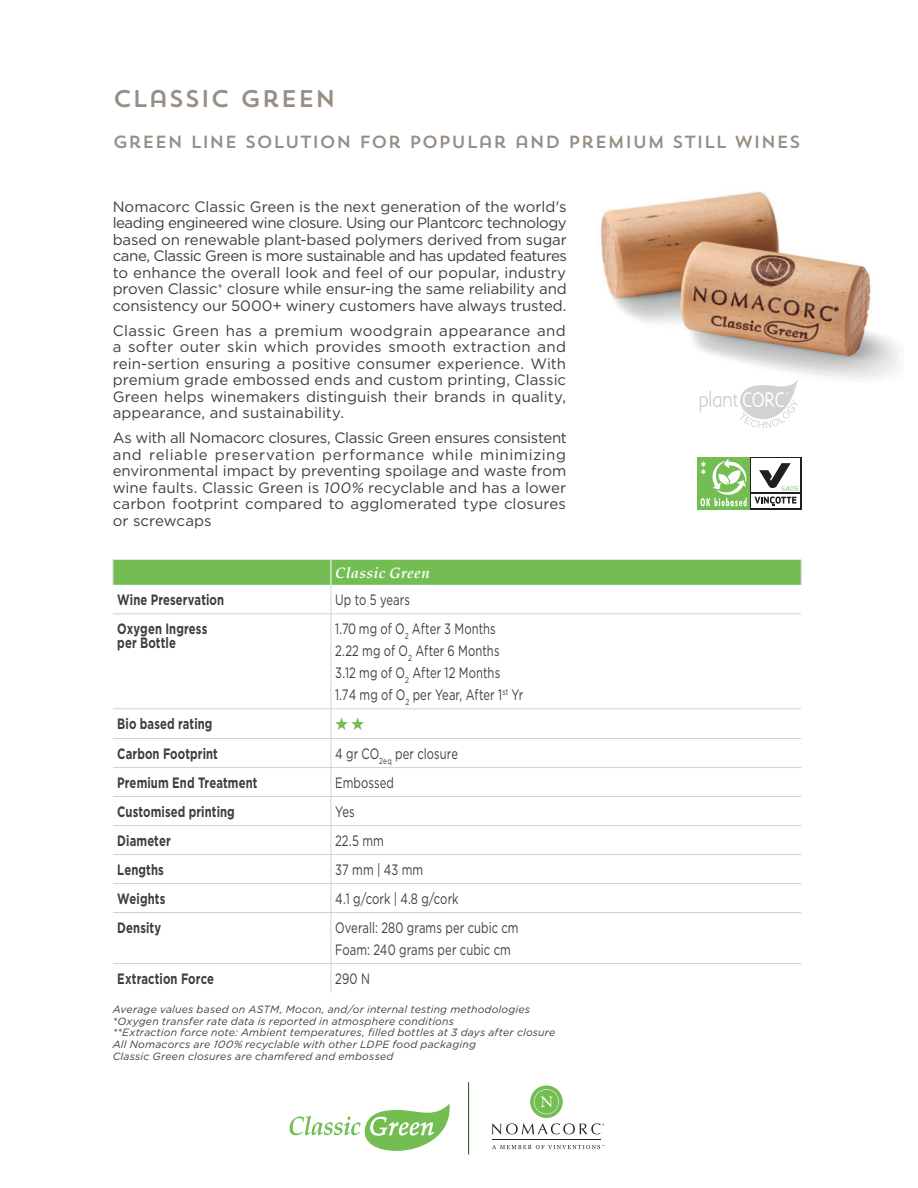
<style>
.page{position:relative;width:918px;height:1188px;background:#fff}
.page>*{position:absolute;margin:0;border:0;box-sizing:border-box;transform-origin:0 0}
.t1{font:24px "Trend Sans One";color:#978e85}
.t2{font:17.55px "Trend Sans One";color:#978e85}
.t3{font:15px/16.5px "Gotham";letter-spacing:.005em;color:#3e3e3f;text-align:justify}
.t4{font:15px/22px "Gotham";letter-spacing:.005em;color:#3e3e3f;scale:.75 1}
.t5{font:700 15px/13.5px "Gotham";letter-spacing:.01em;color:#3e3e3f;scale:.75 1}
.t6{font:italic 700 15px "Palatino";letter-spacing:.02em;color:#fff}
.t7{font:italic 10.5px/11.6px "Gotham";letter-spacing:.02em;color:#3e3e3f}
.t8{font:6.6px "Gotham";color:#73bd52}
</style>
<div class="page">
<img style="left:600px;top:191px;width:299px;height:221px">
<hr style="left:113px;top:613px;width:218px;height:1px;background:#d1d2d4">
<hr style="left:331px;top:613px;width:470px;height:1px;background:#d1d2d4">
<hr style="left:331px;top:614px;width:1px;height:94px;background:#d1d2d4">
<hr style="left:113px;top:708px;width:218px;height:1px;background:#d1d2d4">
<hr style="left:331px;top:708px;width:470px;height:1px;background:#d1d2d4">
<hr style="left:113px;top:767px;width:218px;height:1px;background:#d1d2d4">
<hr style="left:331px;top:767px;width:470px;height:1px;background:#d1d2d4">
<hr style="left:113px;top:796px;width:218px;height:1px;background:#d1d2d4">
<hr style="left:331px;top:796px;width:470px;height:1px;background:#d1d2d4">
<hr style="left:331px;top:913px;width:1px;height:50px;background:#d1d2d4">
<hr style="left:113px;top:963px;width:218px;height:1px;background:#d1d2d4">
<hr style="left:331px;top:963px;width:470px;height:1px;background:#d1d2d4">
<svg style="left:331px;top:964px;width:1px;height:29px"></svg>
<hr style="left:113px;top:738px;width:218px;height:1px;background:#d1d2d4">
<hr style="left:331px;top:738px;width:470px;height:1px;background:#d1d2d4">
<hr style="left:113px;top:825px;width:218px;height:1px;background:#d1d2d4">
<hr style="left:331px;top:825px;width:470px;height:1px;background:#d1d2d4">
<hr style="left:113px;top:854px;width:218px;height:1px;background:#d1d2d4">
<hr style="left:331px;top:854px;width:470px;height:1px;background:#d1d2d4">
<hr style="left:113px;top:883px;width:218px;height:1px;background:#d1d2d4">
<hr style="left:331px;top:883px;width:470px;height:1px;background:#d1d2d4">
<hr style="left:113px;top:912px;width:218px;height:1px;background:#d1d2d4">
<hr style="left:331px;top:912px;width:470px;height:1px;background:#d1d2d4">
<svg style="left:113px;top:560px;width:689px;height:53px"></svg>
<svg style="left:331px;top:709px;width:33px;height:203px"></svg>
<div style="left:697px;top:457px;width:53px;height:52px;background:#73bd52"></div>
<svg style="left:700px;top:459px;width:47px;height:47px"></svg>
<div style="left:750px;top:457px;width:52px;height:52px;background:linear-gradient(to right,#231f20,#231f20)"></div>
<svg style="left:751px;top:494px;width:49px;height:14px"></svg>
<div style="left:751px;top:459px;width:49px;height:33px;background:#fff"></div>
<svg style="left:759px;top:463px;width:32px;height:25px"></svg>
<svg style="left:754px;top:497px;width:42px;height:9px"></svg>
<svg style="left:290px;top:1104px;width:160px;height:47px"></svg>
<hr style="left:468px;top:1082px;width:1px;height:72px;background:#225219">
<svg style="left:492px;top:1085px;width:112px;height:49px"></svg>
<hr style="left:492px;top:1140px;width:108px;height:1px;background:#231f20">
<svg style="left:492px;top:1145px;width:112px;height:4px"></svg>
<svg style="left:700px;top:379px;width:98px;height:49px"></svg>
<h1 class="t1" style="left:113px;top:84px;width:225px">CLASSIC GREEN</h1>
<p class="t2" style="left:113px;top:131px;width:690px">GREEN LINE SOLUTION FOR POPULAR AND PREMIUM STILL WINES</p>
<p class="t3" style="left:113px;top:198px;width:456px">Nomacorc Classic Green is the next generation of the world's leading engineered wine closure. Using our Plantcorc technology based on renewable plant-based polymers derived from sugar cane, Classic Green is more sustainable and has updated features to enhance the overall look and feel of our popular, industry proven Classic<sup>+</sup> closure while ensur-ing the same reliability and consistency our 5000+ winery customers have always trusted.</p>
<p class="t3" style="left:113px;top:322px;width:455px">Classic Green has a premium woodgrain appearance and a softer outer skin which provides smooth extraction and rein-sertion ensuring a positive consumer experience. With premium grade embossed ends and custom printing, Classic Green helps winemakers distinguish their brands in quality, appearance, and sustainability.</p>
<p class="t3" style="left:113px;top:430px;width:456px">As with all Nomacorc closures, Classic Green ensures consistent and reliable preservation performance while minimizing environmental impact by preventing spoilage and waste from wine faults. Classic Green is 100% recyclable and has a lower carbon footprint compared to agglomerated type closures or screwcaps</p>
<p class="t6" style="left:335px;top:561px;width:96px">Classic Green</p>
<p class="t5" style="left:117px;top:593px;width:144px">Wine Preservation</p>
<p class="t4" style="left:335px;top:589px;width:101px">Up to 5 years</p>
<p class="t5" style="left:117px;top:622px;width:122px">Oxygen Ingress per Bottle</p>
<p class="t4" style="left:335px;top:618px;width:253px">1.70 mg of O<sub>2</sub> After 3 Months<br>2.22 mg of O<sub>2</sub> After 6 Months<br>3.12 mg of O<sub>2</sub> After 12 Months<br>1.74 mg of O<sub>2</sub> per Year, After 1<sup>st</sup> Yr</p>
<p class="t5" style="left:117px;top:709px;width:136px;line-height:29.7px">Bio based rating<br>Carbon Footprint</p>
<p class="t4" style="left:335px;top:743px;width:165px">4 gr CO<sub>2eq</sub> per closure</p>
<p class="t5" style="left:117px;top:776px;width:189px">Premium End Treatment</p>
<p class="t4" style="left:335px;top:772px;width:80px">Embossed</p>
<p class="t5" style="left:117px;top:805px;width:158px">Customised printing</p>
<p class="t4" style="left:335px;top:801px;width:28px">Yes</p>
<p class="t5" style="left:117px;top:834px;width:73px">Diameter</p>
<p class="t4" style="left:335px;top:830px;width:66px">22.5 mm</p>
<p class="t5" style="left:117px;top:863px;width:64px">Lengths</p>
<p class="t4" style="left:335px;top:859px;width:119px">37 mm | 43 mm</p>
<p class="t5" style="left:117px;top:892px;width:66px">Weights</p>
<p class="t4" style="left:335px;top:888px;width:166px">4.1 g/cork | 4.8 g/cork</p>
<p class="t5" style="left:117px;top:921px;width:60px">Density</p>
<p class="t4" style="left:335px;top:917px;width:246px">Overall: 280 grams per cubic cm<br>Foam: 240 grams per cubic cm</p>
<p class="t5" style="left:117px;top:972px;width:130px">Extraction Force</p>
<p class="t4" style="left:335px;top:968px;width:48px">290 N</p>
<p class="t7" style="left:113px;top:1004px;width:444px">Average values based on ASTM, Mocon, and/or internal testing methodologies *Oxygen transfer rate data is reported in atmosphere conditions<br>**Extraction force note: Ambient temperatures, filled bottles at 3 days after closure All Nomacorcs are 100% recyclable with other LDPE food packaging<br>Classic Green closures are chamfered and embossed</p>
<p class="t8" style="left:781px;top:485px;width:19px">S405</p>
</div>
